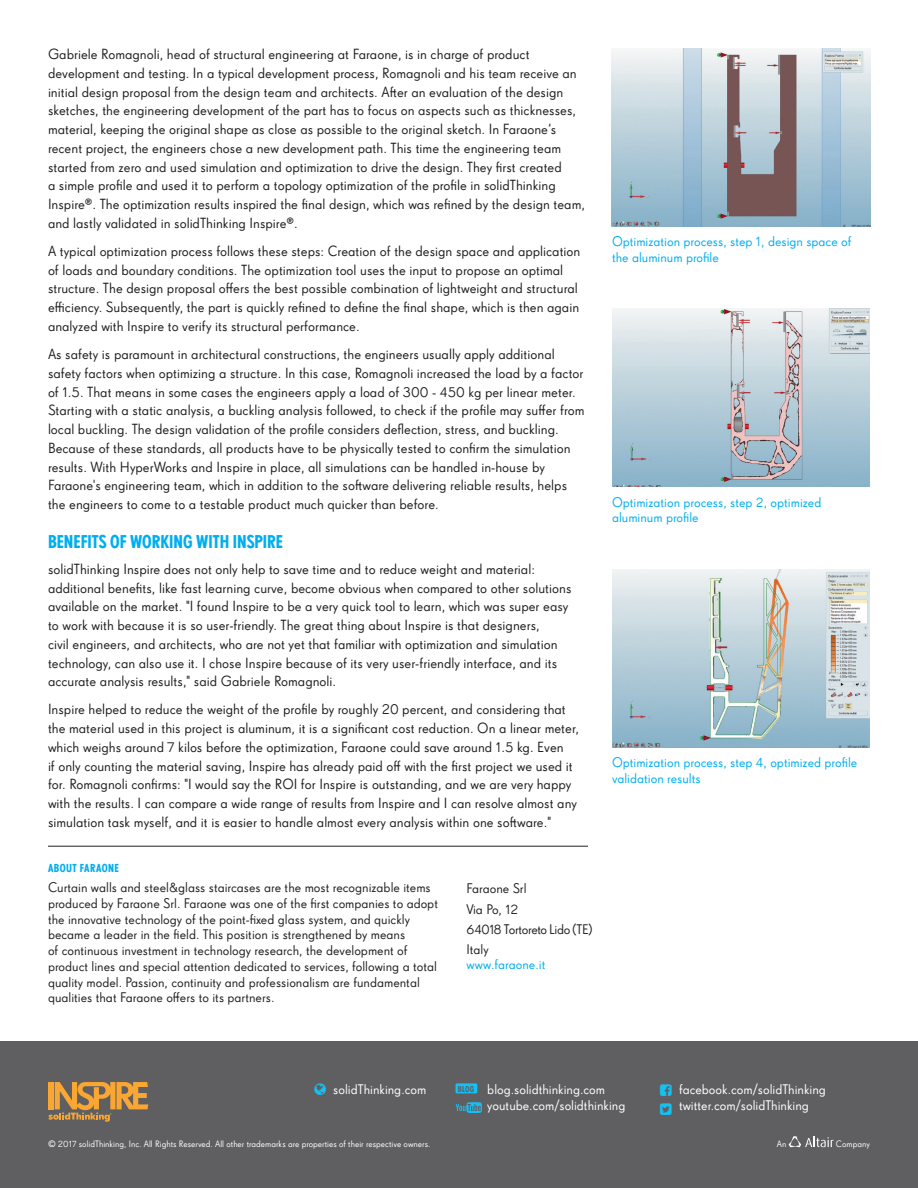
<style>
.page{position:relative;width:918px;height:1188px;background:#fff}
.page>*{position:absolute;margin:0;border:0;box-sizing:border-box;transform-origin:0 0}
.Subheader{font:500 condensed 18px "Super Grotesk Pro";color:#00aeef}
.Body_P{font:14.25px/18.8px "Super Grotesk Pro";color:#231f20}
.summary_address{font:13.5px/15.8px "Super Grotesk Pro";color:#231f20}
.image_caption_-_Blue{font:13.5px/15.8px "Super Grotesk Pro";color:#00aeef}
.Footer_Links{font:13.5px "Super Grotesk Pro";color:#fff}
.summary_address-2{font:13.5px "Super Grotesk Pro";letter-spacing:-.03em;color:#231f20}
.summary_address-3{font:13.5px/15.8px "Super Grotesk Pro";color:#00aeef}
.About_Company_Header{font:500 condensed 11.25px "Super Grotesk Pro";letter-spacing:.04em;color:#00aeef}
.legal{font:9px "Super Grotesk Pro";color:#fff}
.Footer_Links-2{font:500 condensed 8.25px "Super Grotesk Pro";color:#5f5f62}
.s1{color:#231f20}
</style>
<div class="page">
<hr style="left:48px;top:846px;width:540px;height:1px;background:#231f20">
<img style="left:612px;top:48px;width:258px;height:178px">
<img style="left:612px;top:309px;width:258px;height:178px">
<div style="left:0;top:1042px;width:918px;height:146px;background:#5f5f62"></div>
<svg style="left:789px;top:1136px;width:45px;height:11px"></svg>
<div style="left:456px;top:1083px;width:21px;height:10px;background:#15c0f2;border-radius:2px"></div>
<svg style="left:456px;top:1102px;width:26px;height:11px"></svg>
<svg style="left:48px;top:1082px;width:100px;height:40px"></svg>
<img style="left:612px;top:569px;width:258px;height:178px">
<p class="Body_P" style="left:48px;top:45px;width:539px">Gabriele Romagnoli, head of structural engineering at Faraone, is in charge of product development and testing. In a typical development process, Romagnoli and his team receive an initial design proposal from the design team and architects. After an evaluation of the design sketches, the engineering development of the part has to focus on aspects such as thicknesses, material, keeping the original shape as close as possible to the original sketch. In Faraone’s recent project, the engineers chose a new development path. This time the engineering team started from zero and used simulation and optimization to drive the design. They first created<br>a simple profile and used it to perform a topology optimization of the profile in solidThinking Inspire®. The optimization results inspired the final design, which was refined by the design team, and lastly validated in solidThinking Inspire®.</p>
<p class="Body_P" style="left:48px;top:242px;width:534px">A typical optimization process follows these steps: Creation of the design space and application of loads and boundary conditions. The optimization tool uses the input to propose an optimal structure. The design proposal offers the best possible combination of lightweight and structural efficiency. Subsequently, the part is quickly refined to define the final shape, which is then again analyzed with Inspire to verify its structural performance.</p>
<p class="Body_P" style="left:48px;top:345px;width:538px">As safety is paramount in architectural constructions, the engineers usually apply additional safety factors when optimizing a structure. In this case, Romagnoli increased the load by a factor of 1.5. That means in some cases the engineers apply a load of 300 - 450 kg per linear meter.<br>Starting with a static analysis, a buckling analysis followed, to check if the profile may suffer from local buckling. The design validation of the profile considers deflection, stress, and buckling.</p>
<p class="Body_P" style="left:48px;top:439px;width:524px">Because of these standards, all products have to be physically tested to confirm the simulation results. With HyperWorks and Inspire in place, all simulations can be handled in-house by Faraone's engineering team, which in addition to the software delivering reliable results, helps the engineers to come to a testable product much quicker than before.</p>
<p class="Subheader" style="left:48px;top:532px;width:236px">BENEFITS OF WORKING WITH INSPIRE</p>
<p class="Body_P" style="left:48px;top:559px;width:525px">solidThinking Inspire does not only help to save time and to reduce weight and material: additional benefits, like fast learning curve, become obvious when compared to other solutions available on the market. "I found Inspire to be a very quick tool to learn, which was super easy to work with because it is so user-friendly. The great thing about Inspire is that designers,<br>civil engineers, and architects, who are not yet that familiar with optimization and simulation technology, can also use it. I chose Inspire because of its very user-friendly interface, and its accurate analysis results," said Gabriele Romagnoli.</p>
<p class="Body_P" style="left:48px;top:700px;width:532px">Inspire helped to reduce the weight of the profile by roughly 20 percent, and considering that the material used in this project is aluminum, it is a significant cost reduction. On a linear meter, which weighs around 7 kilos before the optimization, Faraone could save around 1.5 kg. Even<br>if only counting the material saving, Inspire has already paid off with the first project we used it for. Romagnoli confirms: "I would say the ROI for Inspire is outstanding, and we are very happy with the results. I can compare a wide range of results from Inspire and I can resolve almost any simulation task myself, and it is easier to handle almost every analysis within one software."</p>
<p class="About_Company_Header" style="left:48px;top:862px;width:73px">ABOUT FARAONE</p>
<p class="summary_address" style="left:48px;top:880px;width:392px">Curtain walls and steel&amp;glass staircases are the most recognizable items produced by Faraone Srl. Faraone was one of the first companies to adopt the innovative technology of the point-fixed glass system, and quickly became a leader in the field. This position is strengthened by means<br>of continuous investment in technology research, the development of product lines and special attention dedicated to services, following a total quality model. Passion, continuity and professionalism are fundamental qualities that Faraone offers to its partners.</p>
<p class="summary_address" style="left:466px;top:881px;width:62px">Faraone Srl</p>
<p class="summary_address" style="left:466px;top:901px;width:54px">Via Po, 12</p>
<p class="summary_address-2" style="left:466px;top:921px;width:128px">64018 Tortoreto Lido (TE)</p>
<p class="summary_address-3" style="left:466px;top:941px;width:81px"><span class="s1">Italy </span>www.faraone.it</p>
<p class="image_caption_-_Blue" style="left:612px;top:233px;width:241px">Optimization process, step 1, design space of the aluminum profile</p>
<p class="image_caption_-_Blue" style="left:612px;top:494px;width:211px">Optimization process, step 2, optimized aluminum profile</p>
<p class="image_caption_-_Blue" style="left:612px;top:755px;width:247px">Optimization process, step 4, optimized profile validation results</p>
<p class="Footer_Links" style="left:333px;top:1082px;width:95px">solidThinking.com</p>
<p class="Footer_Links" style="left:679px;top:1082px;width:148px">facebook.com/solidThinking</p>
<p class="Footer_Links" style="left:679px;top:1098px;width:131px">twitter.com/solidThinking</p>
<p class="Footer_Links" style="left:487px;top:1082px;width:119px">blog.solidthinking.com</p>
<p class="Footer_Links" style="left:487px;top:1098px;width:140px">youtube.com/solidthinking</p>
<p class="Footer_Links-2" style="left:458px;top:1084px;width:18px">BLOG</p>
<p class="legal" style="left:48px;top:1139px;width:384px">© 2017 solidThinking, Inc. All Rights Reserved. All other trademarks are properties of their respective owners.</p>
<p class="legal" style="left:777px;top:1139px;width:11px">An</p>
<p class="legal" style="left:836px;top:1139px;width:35px">Company</p>
</div>
